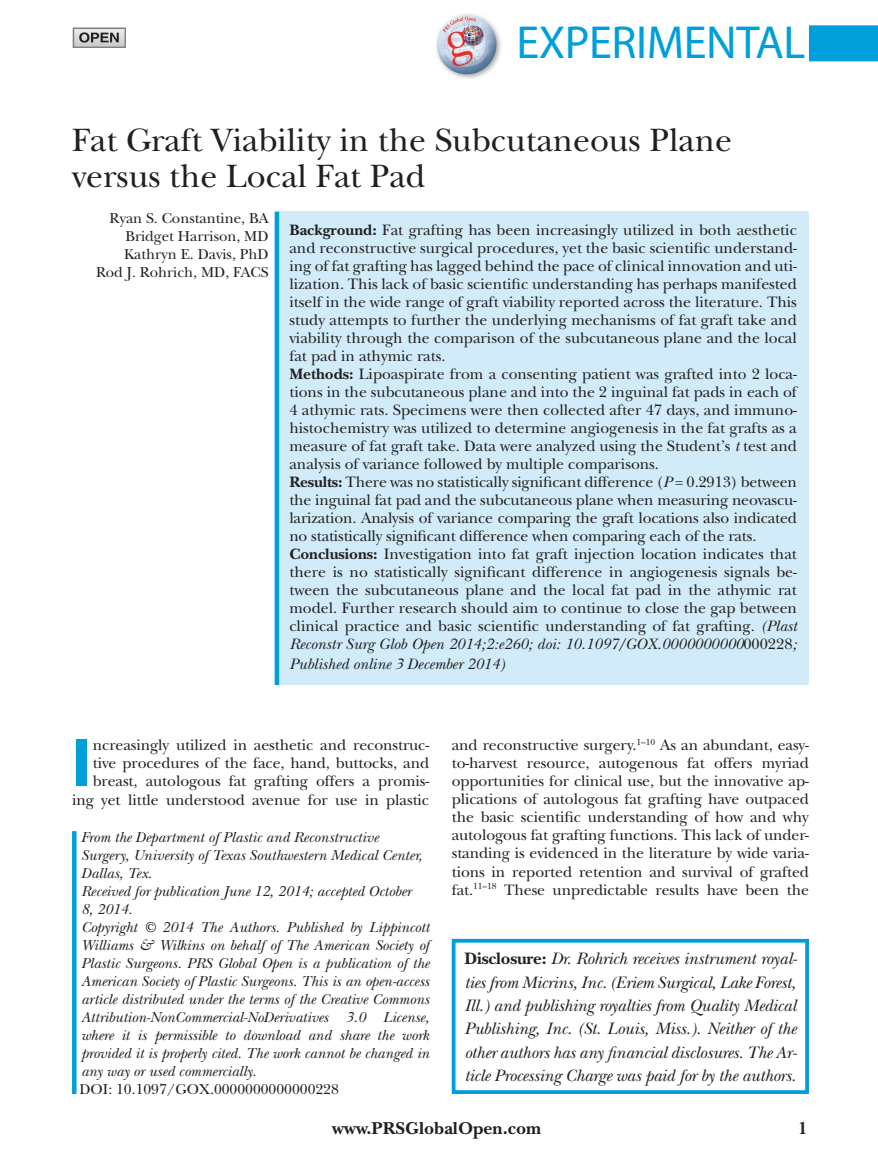
<style>
.page{position:relative;width:878px;height:1175px;background:#fff}
.page>*{position:absolute;margin:0;border:0;box-sizing:border-box;transform-origin:0 0}
.t1{font:700 69.15px "Myriad Pro";color:#009fda}
.t2{font:46.5px "Myriad Pro";letter-spacing:-.01em;color:#009fda}
.t3{font:33.75px/36px "New Baskerville";color:#231f20}
.t4{font:700 18px "New Baskerville";color:#231f20}
.t5{font:italic 17.25px/23.4px "New Baskerville";letter-spacing:-.01em;color:#231f20;text-align:justify}
.t6{font:15.75px/18px "New Baskerville";color:#231f20;text-align:right}
.t7{font:italic 15.75px "New Baskerville";color:#231f20}
.t8{font:italic 15px/18px "New Baskerville";color:#231f20}
.t9{font:15px/18px "New Baskerville";color:#231f20;text-align:right}
.s1{font-weight:700}
.s2{font-style:italic}
.s3{font-weight:700;font-style:normal}
</style>
<div class="page">
<img style="left:436px;top:12px;width:65px;height:66px">
<div style="left:73px;top:28px;width:52px;height:20px;border:2px solid #808285"></div>
<svg style="left:79px;top:32px;width:40px;height:11px"></svg>
<div style="left:452px;top:938px;width:356px;height:156px;border:4px solid #009fda"></div>
<hr style="left:72px;top:831px;width:4px;height:54px;background:#009fda">
<hr style="left:72px;top:885px;width:4px;height:209px;background:#009fda">
<div style="left:277px;top:212px;width:531px;height:473px;background:#d1ecf8"></div>
<div style="left:274px;top:212px;width:5px;height:473px;background:#009fda"></div>
<div style="left:808px;top:25px;width:70px;height:36px;background:#009fda"></div>
<h2 class="t2" style="left:516px;top:14px;width:290px">EXPERIMENTAL</h2>
<h3 class="t3" style="left:72px;top:122px;width:661px">Fat Graft Viability in the Subcutaneous Plane versus the Local Fat Pad</h3>
<p class="t9" style="left:96px;top:209px;width:174px">Ryan S. Constantine, BA<br>Bridget Harrison, MD<br>Kathryn E. Davis, PhD<br>Rod J. Rohrich, MD, FACS</p>
<p class="t6" style="left:289px;top:221px;width:509px;text-align:left"><span class="s1">Background:</span> Fat grafting has been increasingly utilized in both aesthetic and reconstructive surgical procedures, yet the basic scientific understand&shy;ing of fat grafting has lagged behind the pace of clinical innovation and uti&shy;lization. This lack of basic scientific understanding has perhaps manifested itself in the wide range of graft viability reported across the literature. This study attempts to further the underlying mechanisms of fat graft take and viability through the comparison of the subcutaneous plane and the local fat pad in athymic rats.<br><span class="s1">Methods:</span> Lipoaspirate from a consenting patient was grafted into 2 loca&shy;tions in the subcutaneous plane and into the 2 inguinal fat pads in each of 4 athymic rats. Specimens were then collected after 47 days, and immuno&shy;histochemistry was utilized to determine angiogenesis in the fat grafts as a measure of fat graft take. Data were analyzed using the Student’s <span class="s2">t</span> test and analysis of variance followed by multiple comparisons.<br><span class="s1">Results:</span> There was no statistically significant difference (<span class="s2">P</span> = 0.2913) between the inguinal fat pad and the subcutaneous plane when measuring neovascu&shy;larization. Analysis of variance comparing the graft locations also indicated no statistically significant difference when comparing each of the rats.<br><span class="s1">Conclusions:</span> Investigation into fat graft injection location indicates that there is no statistically significant difference in angiogenesis signals be&shy;tween the subcutaneous plane and the local fat pad in the athymic rat model. Further research should aim to continue to close the gap between clinical practice and basic scientific understanding of fat grafting. <span class="s2">(Plast Reconstr Surg Glob Open 2014;2:e260; doi: 10.1097/GOX.0000000000</span>000228<span class="s2">;</span></p>
<p class="t7" style="left:289px;top:654px;width:217px">Published online 3 December 2014)</p>
<p class="t6" style="left:72px;top:735px;width:359px;line-height:18.5px">ncreasingly utilized in aesthetic and reconstruc&shy;tive procedures of the face, hand, buttocks, and breast, autologous fat grafting offers a promis&shy;ing yet little understood avenue for use in plastic</p>
<p class="t6" style="left:452px;top:735px;width:359px;text-align:justify">and reconstructive surgery.<sup>1–10</sup> As an abundant, easy&shy;to-harvest resource, autogenous fat offers myriad opportunities for clinical use, but the innovative ap&shy;plications of autologous fat grafting have outpaced the basic scientific understanding of how and why autologous fat grafting functions. This lack of under&shy;standing is evidenced in the literature by wide varia&shy;tions in reported retention and survival of grafted fat.<sup>11–18</sup> These unpredictable results have been the</p>
<h1 class="t1" style="left:72px;top:717px;width:21px">I</h1>
<p class="t8" style="left:81px;top:828px;width:350px">From the Department of Plastic and Reconstructive Surgery, University of Texas Southwestern Medical Center, Dallas, Tex.<br>Received for publication June 12, 2014; accepted October<br>8, 2014.<br>Copyright © 2014 The Authors. Published by Lippincott Williams &amp; Wilkins on behalf of The American Society of Plastic Surgeons. PRS Global Open is a publication of the American Society of Plastic Surgeons. This is an open-access article distributed under the terms of the Creative Commons Attribution-NonCommercial-NoDerivatives 3.0 License, where it is permissible to download and share the work provided it is properly cited. The work cannot be changed in any way or used commercially.</p>
<p class="t9" style="left:80px;top:1080px;width:261px">DOI: 10.1097/GOX.0000000000000228</p>
<p class="t5" style="left:464px;top:947px;width:334px"><span class="s3">Disclosure:</span> Dr. Rohrich receives instrument royal&shy;ties from Micrins, Inc. (Eriem Surgical, Lake Forest, Ill.) and publishing royalties from Quality Medical Publishing, Inc. (St. Louis, Miss.). Neither of the other authors has any financial disclosures. The Ar&shy;ticle Processing Charge was paid for by the authors.</p>
<p class="t4" style="left:332px;top:1118px;width:210px">www.PRSGlobalOpen.com</p>
<p class="t4" style="left:798px;top:1118px;width:11px">1</p>
</div>
